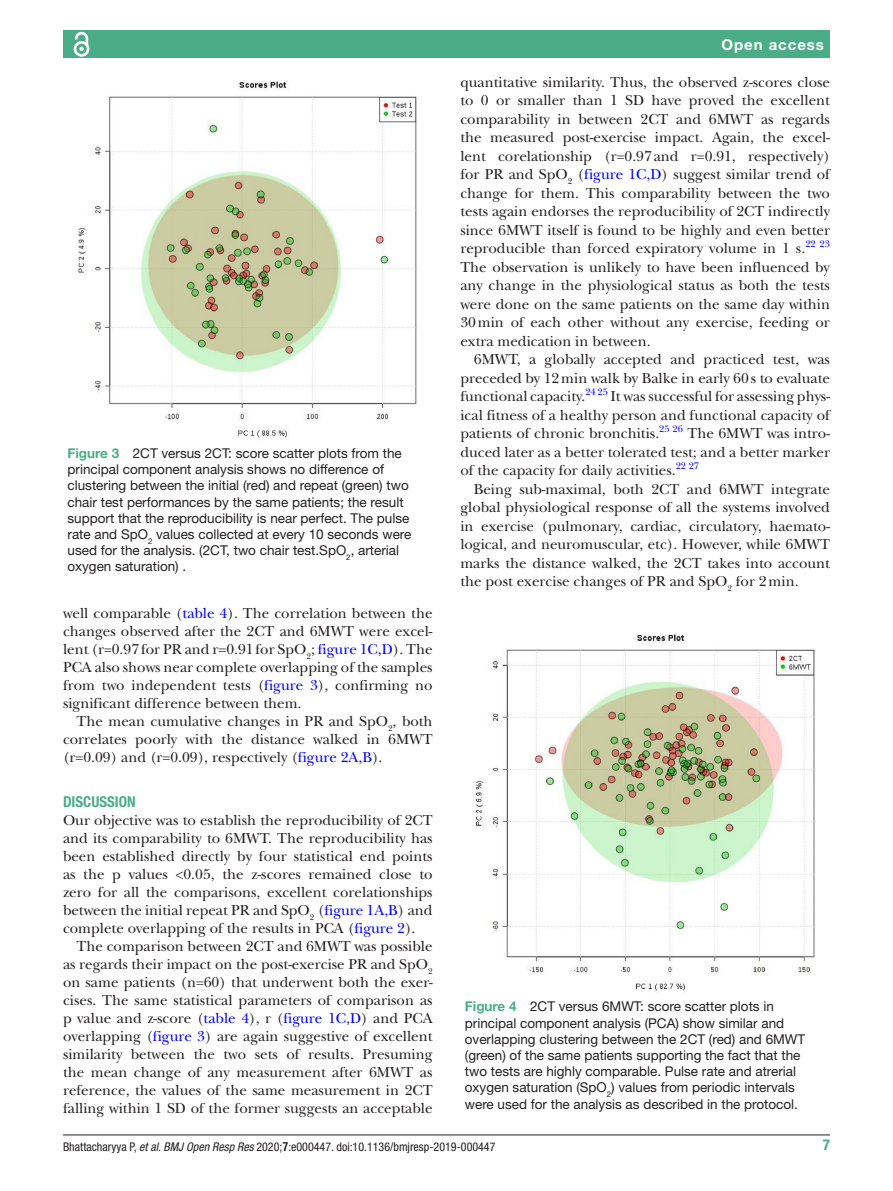
<style>
.page{position:relative;width:893px;height:1191px;background:#fff}
.page>*{position:absolute;margin:0;border:0;box-sizing:border-box;transform-origin:0 0}
.t1{font:15px/18.5px "New Baskerville";color:#231f20;text-align:justify}
.t2{font:700 condensed 15px "Helvetica Neue LT Std";color:#4bad87}
.t3{font:700 15px "Helvetica Neue LT Std";letter-spacing:.065em;color:#fff}
.t4{font:13.5px/16.2px "Helvetica Neue LT Std";color:#231f20}
.t5{font:condensed 12px "Helvetica Neue LT Std";color:#231f20}
.t6{font:9.9px "New Baskerville";color:#00f}
.s1{font-weight:700;color:#4bad87}
.s2{color:#00f}
.s3{font-style:italic}
.s4{font-family:"Helvetica";font-weight:700}
</style>
<div class="page">
<hr style="left:63px;top:1134px;width:767px;height:1px;background:#231f20">
<div style="left:63px;top:31px;width:767px;height:27px;background:#4bad87"></div>
<svg style="left:73px;top:31px;width:17px;height:26px"></svg>
<img style="left:78px;top:81px;width:340px;height:357px">
<img style="left:475px;top:634px;width:340px;height:357px">
<p class="t4" style="left:67px;top:445px;width:345px"><span class="s1">Figure 3</span> 2CT versus 2CT: score scatter plots from the principal component analysis shows no difference of clustering between the initial (red) and repeat (green) two chair test performances by the same patients; the result support that the reproducibility is near perfect. The pulse rate and SpO<sub>2</sub> values collected at every 10 seconds were used for the analysis. (2CT, two chair test.SpO<sub>2</sub>, arterial oxygen saturation) .</p>
<p class="t1" style="left:63px;top:604px;width:371px;line-height:18px">well comparable (<span class="s2">table 4</span>). The correlation between the changes observed after the 2CT and 6MWT were excel&shy;lent (r=0.97for PR and r=0.91for SpO<sub>2</sub>; <span class="s2">figure 1C,D</span>). The PCA also shows near complete overlapping of the samples from two independent tests (<span class="s2">figure 3</span>), confirming no significant difference between them.</p>
<p class="t1" style="left:63px;top:712px;width:371px;line-height:18px;text-indent:14px">The mean cumulative changes in PR and SpO<sub>2</sub>, both correlates poorly with the distance walked in 6MWT (r=0.09) and (r=0.09), respectively (<span class="s2">figure 2A,B</span>).</p>
<p class="t2" style="left:63px;top:792px;width:74px">DISCUSSION</p>
<p class="t1" style="left:63px;top:811px;width:371px;line-height:18px">Our objective was to establish the reproducibility of 2CT and its comparability to 6MWT. The reproducibility has been established directly by four statistical end points as the p values &lt;0.05, the z-scores remained close to zero for all the comparisons, excellent corelationships between the initial repeat PR and SpO<sub>2</sub> (<span class="s2">figure 1A,B</span>) and complete overlapping of the results in PCA (<span class="s2">figure 2</span>).</p>
<p class="t1" style="left:63px;top:937px;width:371px;line-height:18px;text-indent:14px">The comparison between 2CT and 6MWT was possible as regards their impact on the post-exercise PR and SpO<sub>2 </sub>on same patients (n=60) that underwent both the exer&shy;cises. The same statistical parameters of comparison as p value and z-score (<span class="s2">table 4</span>), r (<span class="s2">figure 1C,D</span>) and PCA overlapping (<span class="s2">figure 3</span>) are again suggestive of excellent similarity between the two sets of results. Presuming the mean change of any measurement after 6MWT as reference, the values of the same measurement in 2CT falling within 1 SD of the former suggests an acceptable</p>
<p class="t3" style="left:721px;top:35px;width:104px">Open access</p>
<p class="t1" style="left:460px;top:73px;width:371px">quantitative similarity. Thus, the observed z-scores close to 0 or smaller than 1 SD have proved the excellent comparability in between 2CT and 6MWT as regards the measured post-exercise impact. Again, the excel&shy;lent corelationship (r=0.97and r=0.91, respectively) for PR and SpO<sub>2</sub> (<span class="s2">figure 1C,D</span>) suggest similar trend of change for them. This comparability between the two tests again endorses the reproducibility of 2CT indirectly since 6MWT itself is found to be highly and even better reproducible than forced expiratory volume in 1 s.</p>
<p class="t6" style="left:805px;top:237px;width:26px">22 23</p>
<p class="t1" style="left:460px;top:258px;width:371px">The observation is unlikely to have been influenced by any change in the physiological status as both the tests were done on the same patients on the same day within 30min of each other without any exercise, feeding or extra medication in between.</p>
<p class="t1" style="left:460px;top:350px;width:371px;text-indent:14px">6MWT, a globally accepted and practiced test, was preceded by 12min walk by Balke in early 60s to evaluate functional capacity.</p>
<p class="t6" style="left:585px;top:385px;width:24px">24 25</p>
<p class="t1" style="left:460px;top:387px;width:371px;text-indent:150px">It was successful for assessing phys&shy;ical fitness of a healthy person and functional capacity of patients of chronic bronchitis.</p>
<p class="t6" style="left:659px;top:422px;width:25px">25 26</p>
<p class="t1" style="left:460px;top:424px;width:371px;text-indent:227px">The 6MWT was intro&shy;duced later as a better tolerated test; and a better marker of the capacity for daily activities.</p>
<p class="t6" style="left:676px;top:459px;width:25px">22 27</p>
<p class="t1" style="left:460px;top:480px;width:371px;text-indent:14px">Being sub-maximal, both 2CT and 6MWT integrate global physiological response of all the systems involved in exercise (pulmonary, cardiac, circulatory, haemato&shy;logical, and neuromuscular, etc). However, while 6MWT marks the distance walked, the 2CT takes into account the post exercise changes of PR and SpO<sub>2</sub> for 2min.</p>
<p class="t4" style="left:465px;top:998px;width:342px"><span class="s1">Figure 4</span> 2CT versus 6MWT: score scatter plots in principal component analysis (PCA) show similar and overlapping clustering between the 2CT (red) and 6MWT (green) of the same patients supporting the fact that the two tests are highly comparable. Pulse rate and atrerial oxygen saturation (SpO<sub>2</sub>) values from periodic intervals were used for the analysis as described in the protocol.</p>
<p class="t5" style="left:63px;top:1139px;width:434px">Bhattacharyya P, <span class="s3">et al</span>. <span class="s3">BMJ Open Resp Res</span> 2020;<span class="s4">7</span>:e000447. doi:10.1136/bmjresp-2019-000447</p>
<p class="t2" style="left:823px;top:1135px;width:9px">7</p>
</div>
